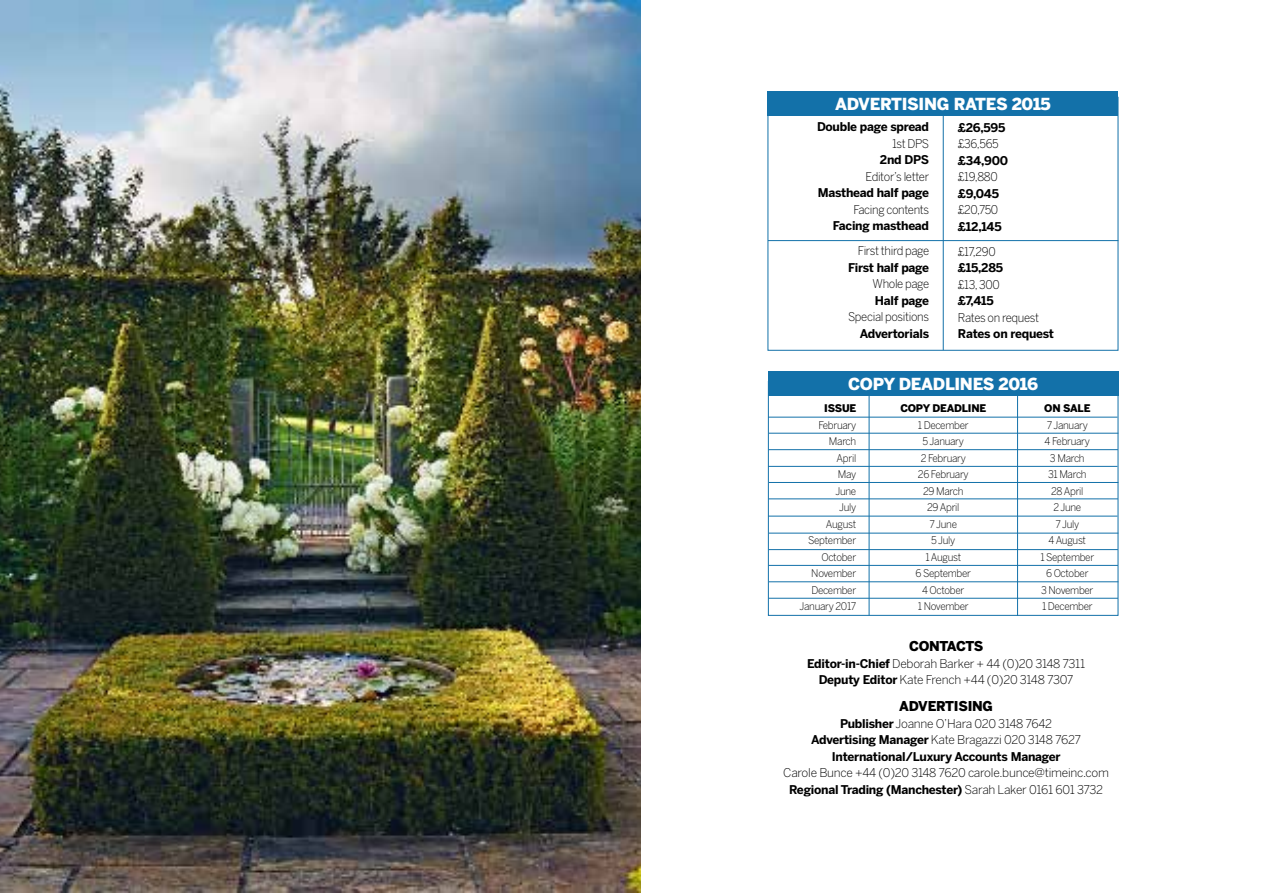
<style>
.page{position:relative;width:1263px;height:893px;background:#fff}
.page>*{position:absolute;margin:0;border:0;box-sizing:border-box;transform-origin:0 0}
.t1{font:900 16.5px "Benton Sans";letter-spacing:-.02em;color:#fff}
.t2{font:900 13.5px "Benton Sans";color:#000}
.t3{font:700 12px/16.5px "Benton Sans";letter-spacing:-.02em;color:#000;text-align:center}
.t4{font:300 12px/16.5px "Benton Sans";letter-spacing:-.03em;color:#000;text-align:center}
.t5{font:300 12px "Benton Sans";letter-spacing:-.03em;color:#000;scale:.95 1}
.t6{font:300 10.5px/16.5px "Benton Sans";letter-spacing:-.03em;color:#000;text-align:center;scale:.95 1}
.t7{font:900 10.5px "Benton Sans";color:#000}
.s1{font-weight:700}
.s2{font-weight:300}
</style>
<div class="page">
<img style="left:0;top:0;width:640px;height:893px">
<hr style="left:943px;top:109px;width:1px;height:241px;background:#1371a9">
<hr style="left:768px;top:240px;width:350px;height:1px;background:#1371a9">
<div style="left:767px;top:91px;width:351px;height:25px;background:#1371a9"></div>
<hr style="left:869px;top:396px;width:1px;height:219px;background:#1371a9">
<hr style="left:1017px;top:396px;width:1px;height:220px;background:#1371a9">
<hr style="left:769px;top:433px;width:349px;height:1px;background:#1371a9">
<hr style="left:769px;top:482px;width:349px;height:1px;background:#1371a9">
<hr style="left:769px;top:533px;width:349px;height:1px;background:#1371a9">
<hr style="left:768px;top:598px;width:350px;height:1px;background:#1371a9">
<hr style="left:768px;top:449px;width:350px;height:1px;background:#1371a9">
<hr style="left:768px;top:498px;width:350px;height:1px;background:#1371a9">
<hr style="left:768px;top:549px;width:350px;height:1px;background:#1371a9">
<hr style="left:769px;top:581px;width:349px;height:1px;background:#1371a9">
<hr style="left:768px;top:417px;width:349px;height:1px;background:#1371a9">
<hr style="left:768px;top:466px;width:349px;height:1px;background:#1371a9">
<hr style="left:768px;top:516px;width:349px;height:1px;background:#1371a9">
<hr style="left:768px;top:565px;width:350px;height:1px;background:#1371a9">
<div style="left:768px;top:371px;width:350px;height:24px;background:#1371a9"></div>
<h1 class="t1" style="left:835px;top:94px;width:217px">ADVERTISING RATES 2015</h1>
<p class="t3" style="left:817px;top:119px;width:114px">Double page spread</p>
<p class="t5" style="left:892px;top:136px;width:41px">1st DPS</p>
<p class="t3" style="left:880px;top:152px;width:51px">2nd DPS</p>
<p class="t5" style="left:865px;top:169px;width:68px">Editor’s letter</p>
<p class="t3" style="left:818px;top:185px;width:113px">Masthead half page</p>
<p class="t5" style="left:853px;top:202px;width:81px">Facing contents</p>
<p class="t3" style="left:833px;top:218px;width:98px">Facing masthead</p>
<p class="t5" style="left:858px;top:244px;width:77px">First third page</p>
<p class="t3" style="left:848px;top:259px;width:83px">First half page</p>
<p class="t5" style="left:872px;top:277px;width:61px">Whole page</p>
<p class="t3" style="left:875px;top:292px;width:56px">Half page</p>
<p class="t5" style="left:848px;top:310px;width:87px">Special positions</p>
<p class="t3" style="left:860px;top:325px;width:71px">Advertorials</p>
<p class="t3" style="left:958px;top:119px;width:49px">£26,595</p>
<p class="t5" style="left:958px;top:137px;width:44px">£36,565</p>
<p class="t3" style="left:958px;top:152px;width:52px">£34,900</p>
<p class="t5" style="left:958px;top:170px;width:43px">£19,880</p>
<p class="t3" style="left:958px;top:185px;width:43px">£9,045</p>
<p class="t5" style="left:958px;top:203px;width:44px">£20,750</p>
<p class="t3" style="left:958px;top:218px;width:45px">£12,145</p>
<p class="t5" style="left:958px;top:244px;width:41px">£17,290</p>
<p class="t3" style="left:958px;top:259px;width:47px">£15,285</p>
<p class="t5" style="left:958px;top:277px;width:46px">£13, 300</p>
<p class="t3" style="left:958px;top:292px;width:37px">£7,415</p>
<p class="t5" style="left:958px;top:310px;width:87px">Rates on request</p>
<p class="t3" style="left:958px;top:325px;width:98px">Rates on request</p>
<h1 class="t1" style="left:848px;top:374px;width:191px">COPY DEADLINES 2016</h1>
<p class="t7" style="left:824px;top:402px;width:8px">ISSUE</p>
<p class="t6" style="left:800px;top:417px;width:61px;text-align:right">February<br>March<br>April<br>May<br>June<br>July<br>August<br>September<br>October<br>November<br>December<br>January 2017</p>
<p class="t7" style="left:900px;top:402px;width:9px">COP</p>
<p class="t7" style="left:923px;top:402px;width:18px">Y DEADLINE</p>
<p class="t6" style="left:915px;top:417px;width:60px">1 December<br>5 January<br>2 February<br>26 February<br>29 March<br>29 April<br>7 June<br>5 July<br>1 August<br>6 September<br>4 October<br>1 November</p>
<p class="t7" style="left:1044px;top:402px;width:27px">ON SALE</p>
<p class="t6" style="left:1040px;top:417px;width:58px">7 January<br>4 February<br>3 March<br>31 March<br>28 April<br>2 June<br>7 July<br>4 August<br>1 September<br>6 October<br>3 November<br>1 December</p>
<p class="t2" style="left:909px;top:638px;width:11px">CONTACTS</p>
<p class="t4" style="left:807px;top:655px;width:280px"><span class="s1">Editor-in-Chief</span> Deborah Barker + 44 (0)20 3148 7311<br><span class="s1">Deputy Editor</span> Kate French +44 (0)20 3148 7307</p>
<p class="t2" style="left:899px;top:698px;width:38px">ADVERTISING</p>
<p class="t3" style="left:811px;top:715px;width:272px">Publisher <span class="s2">Joanne O’Hara 020 3148 7642<br></span>Advertising Manager <span class="s2">Kate Bragazzi 020 3148 7627<br></span>International/Luxury Accounts Manager</p>
<p class="t4" style="left:783px;top:764px;width:327px">Carole Bunce +44 (0)20 3148 7620 carole.bunce@timeinc.com<br><span class="s1">Regional Trading (Manchester)</span> Sarah Laker 0161 601 3732</p>
</div>
